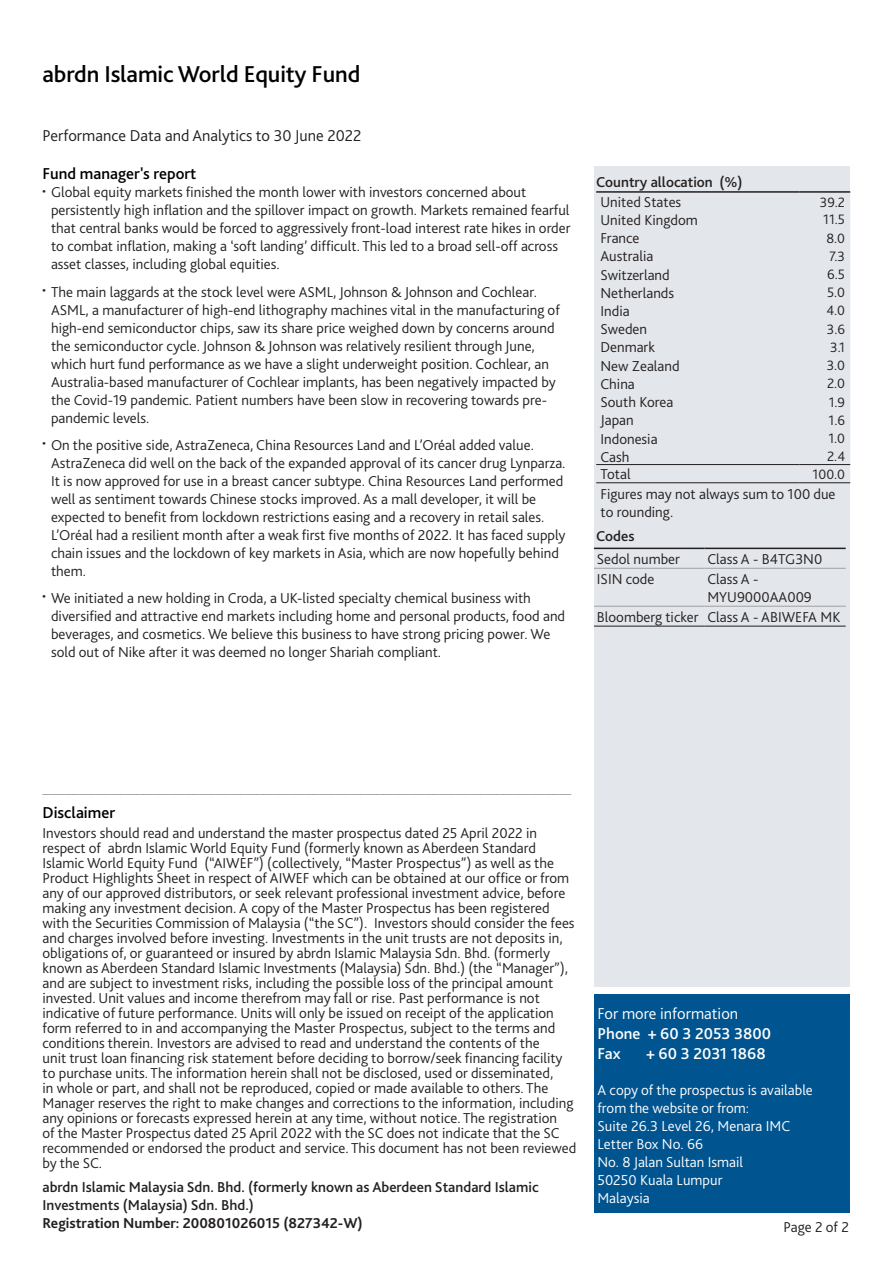
<style>
.page{position:relative;width:893px;height:1263px;background:#fff}
.page>*{position:absolute;margin:0;border:0;box-sizing:border-box;transform-origin:0 0}
.t1{font:500 24px "Bliss 2";letter-spacing:-.005em;color:#000}
.t2{font:300 16.5px "Bliss 2";color:#231f20}
.t3{font:500 16.5px/19.8px "Bliss 2";color:#fff}
.t4{font:500 16.5px "Bliss 2";color:#000}
.t5{font:300 16.5px "Bliss 2";color:#fff}
.t6{font:300 15px/18px "Bliss 2";color:#231f20}
.t7{font:300 15px/18px "Bliss 2";color:#fff}
.t8{font:500 15px/18px "Bliss 2";color:#231f20}
.t9{font:700 15px "Bliss 2";color:#231f20}
.t10{font:300 14.25px "Bliss 2";color:#231f20}
.t11{font:7.5px "Times New Roman";color:#000}
</style>
<div class="page">
<div style="left:594px;top:167px;width:255px;height:820px;background:#e3e6ea"></div>
<svg style="left:597px;top:193px;width:253px;height:289px"></svg>
<hr style="left:596px;top:191px;width:203px;height:2px;background:#231f20">
<hr style="left:799px;top:191px;width:51px;height:2px;background:#231f20">
<hr style="left:596px;top:464px;width:203px;height:1px;background:#231f20">
<hr style="left:596px;top:482px;width:203px;height:1px;background:#231f20">
<hr style="left:799px;top:464px;width:51px;height:1px;background:#231f20">
<hr style="left:799px;top:482px;width:51px;height:1px;background:#231f20">
<svg style="left:594px;top:549px;width:252px;height:77px"></svg>
<hr style="left:594px;top:547px;width:110px;height:2px;background:#231f20">
<hr style="left:704px;top:547px;width:142px;height:2px;background:#231f20">
<hr style="left:594px;top:568px;width:110px;height:1px;background:#9da1a7">
<hr style="left:704px;top:568px;width:142px;height:1px;background:#9da1a7">
<hr style="left:594px;top:606px;width:110px;height:1px;background:#9da1a7">
<hr style="left:704px;top:606px;width:142px;height:1px;background:#9da1a7">
<hr style="left:594px;top:626px;width:110px;height:1px;background:#231f20">
<hr style="left:704px;top:626px;width:142px;height:1px;background:#231f20">
<div style="left:594px;top:994px;width:256px;height:219px;background:#005490"></div>
<h1 class="t1" style="left:43px;top:59px;width:319px">abrdn Islamic World Equity Fund</h1>
<p class="t2" style="left:43px;top:125px;width:321px">Performance Data and Analytics to 30 June 2022</p>
<p class="t4" style="left:43px;top:163px;width:155px">Fund manager's report</p>
<p class="t6" style="left:51px;top:183px;width:521px;text-indent:-9px">● Global equity markets finished the month lower with investors concerned about persistently high inflation and the spillover impact on growth. Markets remained fearful that central banks would be forced to aggressively front-load interest rate hikes in order to combat inflation, making a ‘soft landing’ difficult. This led to a broad sell-off across asset classes, including global equities.</p>
<p class="t6" style="left:51px;top:282px;width:510px;text-indent:-9px">● The main laggards at the stock level were ASML, Johnson &amp; Johnson and Cochlear.<br>ASML, a manufacturer of high-end lithography machines vital in the manufacturing of high-end semiconductor chips, saw its share price weighed down by concerns around the semiconductor cycle. Johnson &amp; Johnson was relatively resilient through June, which hurt fund performance as we have a slight underweight position. Cochlear, an Australia-based manufacturer of Cochlear implants, has been negatively impacted by the Covid-19 pandemic. Patient numbers have been slow in recovering towards pre&shy;pandemic levels.</p>
<p class="t6" style="left:51px;top:435px;width:516px;text-indent:-9px">● On the positive side, AstraZeneca, China Resources Land and L’Oréal added value.<br>AstraZeneca did well on the back of the expanded approval of its cancer drug Lynparza.<br>It is now approved for use in a breast cancer subtype. China Resources Land performed well as sentiment towards Chinese stocks improved. As a mall developer, it will be expected to benefit from lockdown restrictions easing and a recovery in retail sales.<br>L’Oréal had a resilient month after a weak first five months of 2022. It has faced supply chain issues and the lockdown of key markets in Asia, which are now hopefully behind them.</p>
<p class="t6" style="left:51px;top:589px;width:516px;text-indent:-9px">● We initiated a new holding in Croda, a UK-listed specialty chemical business with diversified and attractive end markets including home and personal products, food and beverages, and cosmetics. We believe this business to have strong pricing power. We sold out of Nike after it was deemed no longer Shariah compliant.</p>
<p class="t8" style="left:596px;top:173px;width:148px">Country allocation (%)</p>
<p class="t6" style="left:600px;top:193px;width:82px">United States</p>
<p class="t10" style="left:820px;top:193px;width:27px">39.2</p>
<p class="t6" style="left:600px;top:211px;width:99px">United Kingdom</p>
<p class="t10" style="left:823px;top:211px;width:23px">11.5</p>
<p class="t6" style="left:600px;top:229px;width:41px">France</p>
<p class="t10" style="left:826px;top:229px;width:20px">8.0</p>
<p class="t6" style="left:600px;top:247px;width:54px">Australia</p>
<p class="t10" style="left:829px;top:247px;width:17px">7.3</p>
<p class="t6" style="left:600px;top:265px;width:71px">Switzerland</p>
<p class="t10" style="left:827px;top:265px;width:19px">6.5</p>
<p class="t6" style="left:600px;top:284px;width:75px">Netherlands</p>
<p class="t10" style="left:827px;top:283px;width:20px">5.0</p>
<p class="t6" style="left:600px;top:302px;width:31px">India</p>
<p class="t10" style="left:826px;top:302px;width:20px">4.0</p>
<p class="t6" style="left:600px;top:320px;width:48px">Sweden</p>
<p class="t10" style="left:827px;top:320px;width:20px">3.6</p>
<p class="t6" style="left:600px;top:338px;width:56px">Denmark</p>
<p class="t10" style="left:830px;top:338px;width:16px">3.1</p>
<p class="t6" style="left:600px;top:356px;width:81px">New Zealand</p>
<p class="t10" style="left:827px;top:356px;width:20px">3.0</p>
<p class="t6" style="left:600px;top:375px;width:36px">China</p>
<p class="t10" style="left:827px;top:375px;width:20px">2.0</p>
<p class="t6" style="left:600px;top:393px;width:74px">South Korea</p>
<p class="t10" style="left:829px;top:393px;width:18px">1.9</p>
<p class="t6" style="left:600px;top:411px;width:35px">Japan</p>
<p class="t10" style="left:829px;top:411px;width:18px">1.6</p>
<p class="t6" style="left:600px;top:429px;width:59px">Indonesia</p>
<p class="t10" style="left:828px;top:429px;width:18px">1.0</p>
<p class="t6" style="left:600px;top:447px;width:31px">Cash</p>
<p class="t10" style="left:827px;top:447px;width:20px">2.4</p>
<p class="t6" style="left:600px;top:465px;width:32px">Total</p>
<p class="t10" style="left:813px;top:465px;width:34px">100.0</p>
<p class="t6" style="left:600px;top:484px;width:237px">Figures may not always sum to 100 due to rounding.</p>
<p class="t8" style="left:596px;top:527px;width:40px">Codes</p>
<p class="t6" style="left:597px;top:550px;width:85px">Sedol number</p>
<p class="t6" style="left:707px;top:550px;width:116px">Class A - B4TG3N0</p>
<p class="t6" style="left:597px;top:570px;width:59px">ISIN code</p>
<p class="t6" style="left:707px;top:570px;width:106px">Class A -<br>MYU9000AA009</p>
<p class="t6" style="left:597px;top:608px;width:245px">Bloomberg ticker Class A - ABIWEFA MK</p>
<p class="t11" style="left:43px;top:785px;width:530px">_____________________________________________________________________________________________________________________________________________</p>
<p class="t4" style="left:43px;top:801px;width:74px">Disclaimer</p>
<p class="t6" style="left:43px;top:825px;width:535px;line-height:15px">Investors should read and understand the master prospectus dated 25 April 2022 in respect of abrdn Islamic World Equity Fund (formerly known as Aberdeen Standard Islamic World Equity Fund (“AIWEF”) (collectively, “Master Prospectus”) as well as the Product Highlights Sheet in respect of AIWEF which can be obtained at our office or from any of our approved distributors, or seek relevant professional investment advice, before making any investment decision. A copy of the Master Prospectus has been registered with the Securities Commission of Malaysia (“the SC”). Investors should consider the fees and charges involved before investing. Investments in the unit trusts are not deposits in, obligations of, or guaranteed or insured by abrdn Islamic Malaysia Sdn. Bhd. (formerly known as Aberdeen Standard Islamic Investments (Malaysia) Sdn. Bhd.) (the “Manager”), and are subject to investment risks, including the possible loss of the principal amount invested. Unit values and income therefrom may fall or rise. Past performance is not indicative of future performance. Units will only be issued on receipt of the application form referred to in and accompanying the Master Prospectus, subject to the terms and conditions therein. Investors are advised to read and understand the contents of the<br>unit trust loan financing risk statement before deciding to borrow/seek financing facility to purchase units. The information herein shall not be disclosed, used or disseminated,<br>in whole or part, and shall not be reproduced, copied or made available to others. The Manager reserves the right to make changes and corrections to the information, including any opinions or forecasts expressed herein at any time, without notice. The registration<br>of the Master Prospectus dated 25 April 2022 with the SC does not indicate that the SC recommended or endorsed the product and service. This document has not been reviewed by the SC.</p>
<p class="t8" style="left:43px;top:1177px;width:498px">abrdn Islamic Malaysia Sdn. Bhd. (formerly known as Aberdeen Standard Islamic<br>Investments (Malaysia) Sdn. Bhd.)</p>
<p class="t9" style="left:43px;top:1213px;width:322px">Registration Number: 200801026015 (827342-W)</p>
<p class="t5" style="left:597px;top:1003px;width:142px">For more information</p>
<p class="t3" style="left:597px;top:1023px;width:175px">Phone + 60 3 2053 3800<br>Fax</p>
<p class="t3" style="left:646px;top:1043px;width:121px">+ 60 3 2031 1868</p>
<p class="t7" style="left:597px;top:1080px;width:217px">A copy of the prospectus is available from the website or from:<br>Suite 26.3 Level 26, Menara IMC<br>Letter Box No. 66<br>No. 8 Jalan Sultan Ismail<br>50250 Kuala Lumpur<br>Malaysia</p>
<p class="t6" style="left:784px;top:1217px;width:67px">Page 2 of 2</p>
</div>
